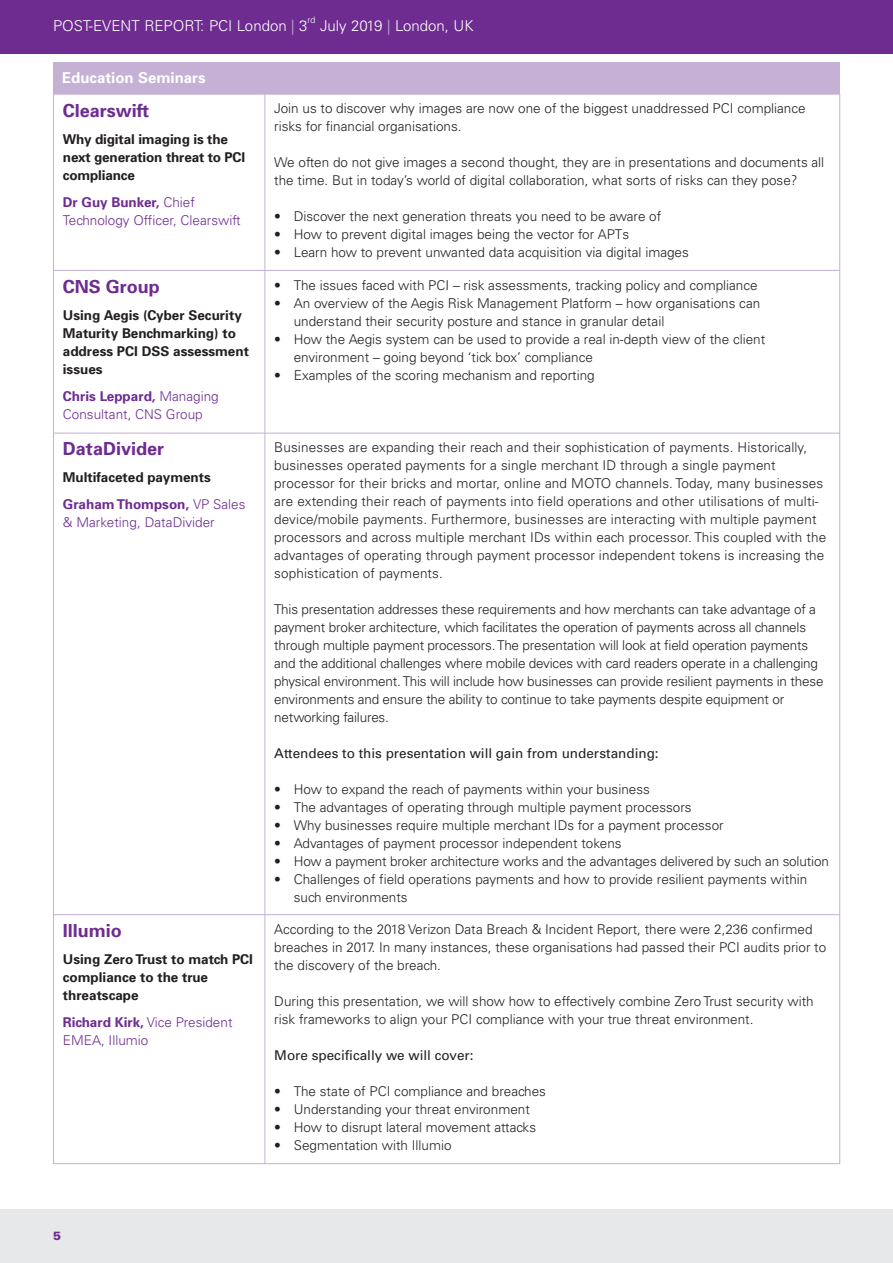
<style>
.page{position:relative;width:893px;height:1263px;background:#fff}
.page>*{position:absolute;margin:0;border:0;box-sizing:border-box;transform-origin:0 0}
.t1{font:700 18px "Univers";color:#6e2c91}
.t2{font:300 15px "Univers";color:#fff}
.t3{font:700 15px "Univers";color:#fff}
.t4{font:300 13.5px/18px "Univers";color:#231f20}
.t5{font:700 13.5px/18px "Univers";color:#231f20}
.t6{font:300 13.5px/18px "Univers";color:#6e2c91}
.t7{font:13.5px "Univers";color:#231f20}
.t8{font:900 12px "Univers";color:#6e2c91}
.t9{font:300 9px "Univers";color:#fff}
.s1{color:#c4b1d5}
.s2{font-weight:700}
.s3{color:#6e2c91}
.s4{font-weight:300;color:#6e2c91}
</style>
<div class="page">
<div style="left:0;top:0;width:893px;height:53px;background:#6e2c91"></div>
<div style="left:0;top:1210px;width:893px;height:53px;background:#e7e8e9"></div>
<div style="left:53px;top:62px;width:787px;height:33px;background:#c4b1d5"></div>
<hr style="left:53px;top:94px;width:1px;height:1070px;background:#c4b1d5">
<hr style="left:265px;top:94px;width:1px;height:1070px;background:#c4b1d5">
<hr style="left:839px;top:94px;width:1px;height:1070px;background:#c4b1d5">
<hr style="left:53px;top:270px;width:787px;height:1px;background:#c4b1d5">
<hr style="left:53px;top:433px;width:787px;height:1px;background:#c4b1d5">
<hr style="left:53px;top:914px;width:787px;height:1px;background:#c4b1d5">
<hr style="left:53px;top:1163px;width:787px;height:1px;background:#c4b1d5">
<p class="t2" style="left:53px;top:20px;width:256px">POST-EVENT REPORT: PCI London <span class="s1">|</span> 3</p>
<p class="t9" style="left:308px;top:17px;width:10px">rd</p>
<p class="t2" style="left:320px;top:20px;width:155px">July 2019 <span class="s1">|</span> London, UK</p>
<p class="t3" style="left:62px;top:72px;width:145px">Education Seminars</p>
<h1 class="t1" style="left:63px;top:104px;width:88px">Clearswift</h1>
<p class="t5" style="left:63px;top:131px;width:184px">Why digital imaging is the next generation threat to PCI compliance</p>
<p class="t6" style="left:63px;top:194px;width:179px"><span class="s2">Dr Guy Bunker,</span> Chief<br>Technology Officer, Clearswift</p>
<h1 class="t1" style="left:63px;top:280px;width:99px">CNS Group</h1>
<p class="t5" style="left:63px;top:307px;width:188px">Using Aegis (Cyber Security<br>Maturity Benchmarking) to address PCI DSS assessment issues</p>
<p class="t6" style="left:63px;top:388px;width:157px"><span class="s2">Chris Leppard,</span> Managing<br>Consultant, CNS Group</p>
<h1 class="t1" style="left:63px;top:442px;width:103px">DataDivider</h1>
<p class="t5" style="left:63px;top:465px;width:184px;line-height:27px">Multifaceted payments<br><span class="s3">Graham Thompson,</span> <span class="s4">VP Sales</span></p>
<p class="t6" style="left:63px;top:515px;width:153px">&amp; Marketing, DataDivider</p>
<h1 class="t1" style="left:63px;top:924px;width:61px">Illumio</h1>
<p class="t5" style="left:63px;top:951px;width:192px">Using Zero Trust to match PCI compliance to the true threatscape</p>
<p class="t6" style="left:63px;top:1014px;width:171px"><span class="s2">Richard Kirk,</span> Vice President<br>EMEA, Illumio</p>
<p class="t4" style="left:274px;top:101px;width:533px">Join us to discover why images are now one of the biggest unaddressed PCI compliance risks for financial organisations.</p>
<p class="t4" style="left:274px;top:155px;width:551px">We often do not give images a second thought, they are in presentations and documents all the time. But in today’s world of digital collaboration, what sorts of risks can they pose?</p>
<p class="t4" style="left:274px;top:209px;width:389px">• Discover the next generation threats you need to be aware of</p>
<p class="t4" style="left:274px;top:227px;width:356px">• How to prevent digital images being the vector for APTs</p>
<p class="t4" style="left:274px;top:245px;width:416px">• Learn how to prevent unwanted data acquisition via digital images</p>
<p class="t4" style="left:274px;top:277px;width:485px">• The issues faced with PCI – risk assessments, tracking policy and compliance</p>
<p class="t4" style="left:294px;top:295px;width:468px;text-indent:-19px">• An overview of the Aegis Risk Management Platform – how organisations can understand their security posture and stance in granular detail</p>
<p class="t4" style="left:294px;top:331px;width:473px;text-indent:-19px">• How the Aegis system can be used to provide a real in-depth view of the client environment – going beyond ‘tick box’ compliance</p>
<p class="t4" style="left:274px;top:367px;width:322px">• Examples of the scoring mechanism and reporting</p>
<p class="t4" style="left:274px;top:440px;width:553px">Businesses are expanding their reach and their sophistication of payments. Historically, businesses operated payments for a single merchant ID through a single payment processor for their bricks and mortar, online and MOTO channels. Today, many businesses are extending their reach of payments into field operations and other utilisations of multi&shy;device/mobile payments. Furthermore, businesses are interacting with multiple payment processors and across multiple merchant IDs within each processor. This coupled with the advantages of operating through payment processor independent tokens is increasing the sophistication of payments.</p>
<p class="t4" style="left:274px;top:602px;width:551px">This presentation addresses these requirements and how merchants can take advantage of a payment broker architecture, which facilitates the operation of payments across all channels through multiple payment processors.The presentation will look at field operation payments and the additional challenges where mobile devices with card readers operate in a challenging physical environment.This will include how businesses can provide resilient payments in these environments and ensure the ability to continue to take payments despite equipment or networking failures.</p>
<p class="t7" style="left:274px;top:748px;width:386px">Attendees to this presentation will gain from understanding:</p>
<p class="t4" style="left:274px;top:782px;width:377px">• How to expand the reach of payments within your business</p>
<p class="t4" style="left:274px;top:800px;width:419px">• The advantages of operating through multiple payment processors</p>
<p class="t4" style="left:274px;top:818px;width:451px">• Why businesses require multiple merchant IDs for a payment processor</p>
<p class="t4" style="left:274px;top:836px;width:349px">• Advantages of payment processor independent tokens</p>
<p class="t4" style="left:274px;top:854px;width:556px">• How a payment broker architecture works and the advantages delivered by such an solution</p>
<p class="t4" style="left:294px;top:872px;width:515px;text-indent:-19px">• Challenges of field operations payments and how to provide resilient payments within such environments</p>
<p class="t4" style="left:274px;top:921px;width:553px">According to the 2018 Verizon Data Breach &amp; Incident Report, there were 2,236 confirmed breaches in 2017. In many instances, these organisations had passed their PCI audits prior to the discovery of the breach.</p>
<p class="t4" style="left:274px;top:993px;width:541px">During this presentation, we will show how to effectively combine Zero Trust security with risk frameworks to align your PCI compliance with your true threat environment.</p>
<p class="t7" style="left:274px;top:1050px;width:201px">More specifically we will cover:</p>
<p class="t4" style="left:274px;top:1083px;width:273px">• The state of PCI compliance and breaches</p>
<p class="t4" style="left:274px;top:1101px;width:257px">• Understanding your threat environment</p>
<p class="t4" style="left:274px;top:1119px;width:263px">• How to disrupt lateral movement attacks</p>
<p class="t4" style="left:274px;top:1137px;width:179px">• Segmentation with Illumio</p>
<p class="t8" style="left:53px;top:1231px;width:10px">5</p>
</div>
